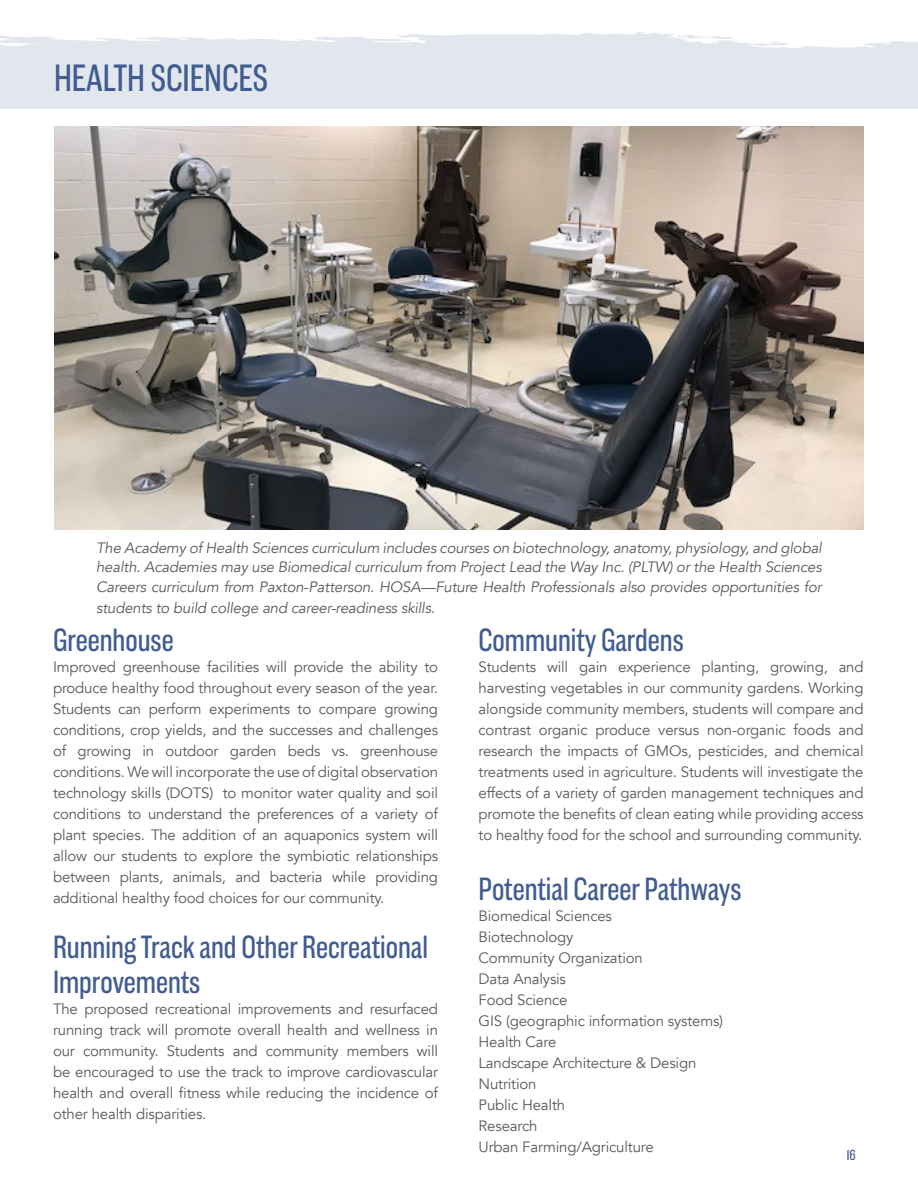
<style>
.page{position:relative;width:918px;height:1188px;background:#fff}
.page>*{position:absolute;margin:0;border:0;box-sizing:border-box;transform-origin:0 0}
.t1{font:39px "Americane Cond";color:#415c91}
.t2{font:33px/34.5px "Americane Cond";color:#415c91}
.Numbers{font:15px/21px "Avenir";letter-spacing:-.01em;color:#58595b;text-align:justify}
.Numbers-2{font:italic 15px/19.5px "Avenir";letter-spacing:-.01em;color:#58595b;text-align:justify}
.t3{font:15px "Americane Cond";color:#415c91}
</style>
<div class="page">
<div style="left:0;top:52px;width:918px;height:57px;background:#e2e7ee"></div>
<svg style="left:0;top:32px;width:918px;height:20px"></svg>
<img style="left:54px;top:127px;width:810px;height:402px">
<p class="t1" style="left:54px;top:55px;width:216px">HEALTH SCIENCES</p>
<p class="Numbers-2" style="left:96px;top:538px;width:727px">The Academy of Health Sciences curriculum includes courses on biotechnology, anatomy, physiology, and global health. Academies may use Biomedical curriculum from Project Lead the Way Inc. (PLTW) or the Health Sciences Careers curriculum from Paxton-Patterson. HOSA—Future Health Professionals also provides opportunities for</p>
<p class="Numbers-2" style="left:96px;top:598px;width:341px">students to build college and career-readiness skills.</p>
<p class="t2" style="left:53px;top:622px;width:122px">Greenhouse</p>
<p class="Numbers" style="left:53px;top:656px;width:387px">Improved greenhouse facilities will provide the ability to produce healthy food throughout every season of the year.<br>Students can perform experiments to compare growing conditions, crop yields, and the successes and challenges of growing in outdoor garden beds vs. greenhouse conditions. We will incorporate the use of digital observation technology skills (DOTS) to monitor water quality and soil conditions to understand the preferences of a variety of plant species. The addition of an aquaponics system will allow our students to explore the symbiotic relationships between plants, animals, and bacteria while providing additional healthy food choices for our community.</p>
<p class="t2" style="left:53px;top:930px;width:377px">Running Track and Other Recreational<br>Improvements</p>
<p class="Numbers" style="left:53px;top:998px;width:387px">The proposed recreational improvements and resurfaced running track will promote overall health and wellness in our community. Students and community members will be encouraged to use the track to improve cardiovascular health and overall fitness while reducing the incidence of other health disparities.</p>
<p class="t2" style="left:479px;top:622px;width:207px">Community Gardens</p>
<p class="Numbers" style="left:479px;top:656px;width:387px">Students will gain experience planting, growing, and harvesting vegetables in our community gardens. Working alongside community members, students will compare and contrast organic produce versus non-organic foods and research the impacts of GMOs, pesticides, and chemical treatments used in agriculture. Students will investigate the effects of a variety of garden management techniques and promote the benefits of clean eating while providing access to healthy food for the school and surrounding community.</p>
<p class="t2" style="left:479px;top:872px;width:264px">Potential Career Pathways</p>
<p class="Numbers" style="left:479px;top:906px;width:135px">Biomedical Sciences</p>
<p class="Numbers" style="left:479px;top:927px;width:96px">Biotechnology</p>
<p class="Numbers" style="left:479px;top:948px;width:166px">Community Organization</p>
<p class="Numbers" style="left:479px;top:969px;width:89px">Data Analysis</p>
<p class="Numbers" style="left:479px;top:990px;width:91px">Food Science</p>
<p class="Numbers" style="left:479px;top:1011px;width:246px">GIS (geographic information systems)</p>
<p class="Numbers" style="left:479px;top:1032px;width:79px">Health Care</p>
<p class="Numbers" style="left:479px;top:1053px;width:219px">Landscape Architecture &amp; Design</p>
<p class="Numbers" style="left:479px;top:1074px;width:60px">Nutrition</p>
<p class="Numbers" style="left:479px;top:1095px;width:88px">Public Health</p>
<p class="Numbers" style="left:479px;top:1116px;width:60px">Research</p>
<p class="Numbers" style="left:479px;top:1137px;width:177px">Urban Farming/Agriculture</p>
<p class="t3" style="left:847px;top:1146px;width:10px">16</p>
</div>
